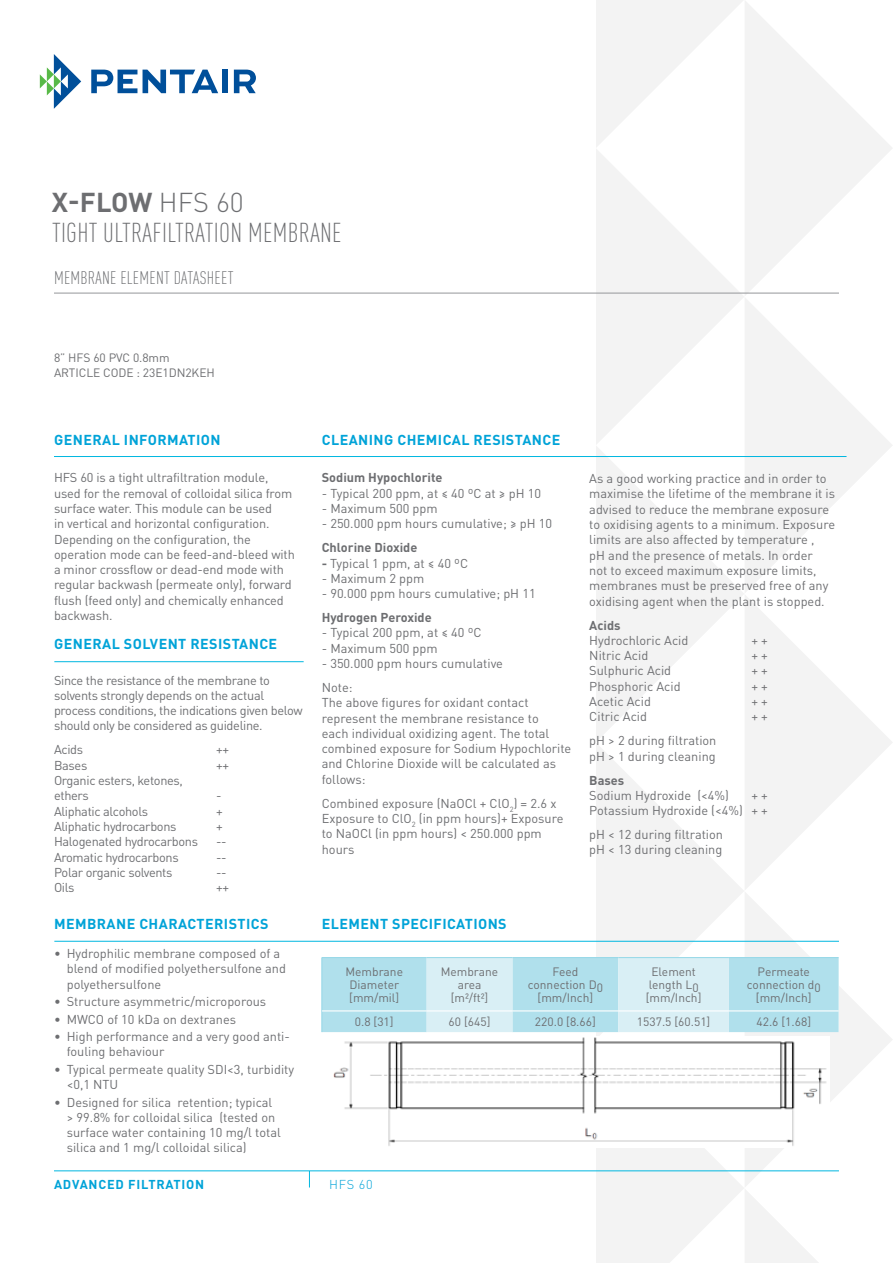
<style>
.page{position:relative;width:893px;height:1263px;background:#fff}
.page>*{position:absolute;margin:0;border:0;box-sizing:border-box;transform-origin:0 0}
.t1{font:300 condensed 27px "DIN Pro";letter-spacing:.01em;color:#6d6e71}
.t2{font:700 27px "DIN Pro";color:#6d6e71}
.t3{font:300 condensed 18px "DIN Pro";letter-spacing:.01em;color:#6d6e71}
.t4{font:700 14.25px "DIN Pro";letter-spacing:.03em;color:#00a3d8}
.t5{font:12.75px/15.3px "DIN Pro";color:#6d6e71}
.t6{font:12.75px/15.3px "DIN Pro";letter-spacing:-.025em;color:#6d6e71}
.t7{font:700 12.75px "DIN Pro";color:#6d6e71}
.t8{font:700 12.75px "DIN Pro";letter-spacing:.06em;color:#00a3d8}
.t9{font:300 12.75px "DIN Pro";color:#00a3d8}
.t10{font:12px/12.8px "DIN Pro";color:#6d6e71;text-align:center}
.s1{font-weight:300}
.s2{font-weight:700}
</style>
<div class="page">
<svg style="left:596px;top:0;width:296px;height:148px"></svg>
<svg style="left:596px;top:148px;width:296px;height:297px"></svg>
<svg style="left:596px;top:445px;width:296px;height:297px;fill:#f6f6f6"></svg>
<svg style="left:596px;top:742px;width:296px;height:430px"></svg>
<svg style="left:596px;top:1039px;width:237px;height:224px;fill:#f3f3f3"></svg>
<hr style="left:54px;top:1170px;width:785px;height:1px;background:#00b7e0">
<svg style="left:309px;top:1171px;width:1px;height:16px"></svg>
<svg style="left:40px;top:54px;width:41px;height:55px"></svg>
<svg style="left:91px;top:70px;width:46px;height:23px"></svg>
<svg style="left:143px;top:70px;width:75px;height:23px"></svg>
<div style="left:222px;top:70px;width:6px;height:23px;background:#004f9a"></div>
<svg style="left:234px;top:70px;width:22px;height:23px"></svg>
<img style="left:333px;top:1036px;width:497px;height:112px">
<hr style="left:54px;top:293px;width:785px;height:1px;background:#95979a">
<hr style="left:54px;top:456px;width:792px;height:1px;background:#00b7e0">
<svg style="left:322px;top:957px;width:517px;height:75px;background:#bfe5ef"></svg>
<hr style="left:322px;top:1010px;width:105px;height:1px;background:#fff">
<hr style="left:427px;top:1010px;width:85px;height:1px;background:#fff">
<hr style="left:512px;top:1010px;width:106px;height:1px;background:#fff">
<hr style="left:618px;top:1010px;width:111px;height:1px;background:#fff">
<hr style="left:729px;top:1010px;width:110px;height:1px;background:#fff">
<hr style="left:54px;top:941px;width:785px;height:1px;background:#00b7e0">
<hr style="left:54px;top:661px;width:250px;height:1px;background:#00b7e0">
<h1 class="t2" style="left:52px;top:180px;width:193px">X-FLOW <span class="s1">HFS 60</span></h1>
<h1 class="t1" style="left:52px;top:214px;width:291px">TIGHT ULTRAFILTRATION MEMBRANE</h1>
<h2 class="t3" style="left:54px;top:265px;width:181px">MEMBRANE ELEMENT DATASHEET</h2>
<p class="t10" style="left:54px;top:349px;width:162px;line-height:15px;text-align:left">8” HFS 60 PVC 0.8mm<br>ARTICLE CODE : 23E1DN2KEH</p>
<p class="t4" style="left:54px;top:428px;width:168px">GENERAL INFORMATION</p>
<p class="t5" style="left:54px;top:469px;width:242px">HFS 60 is a tight ultrafiltration module, used for the removal of colloidal silica from surface water. This module can be used<br>in vertical and horizontal configuration.<br>Depending on the configuration, the operation mode can be feed-and-bleed with a minor crossflow or dead-end mode with regular backwash (permeate only), forward flush (feed only) and chemically enhanced backwash.</p>
<p class="t4" style="left:54px;top:632px;width:225px">GENERAL SOLVENT RESISTANCE</p>
<p class="t6" style="left:54px;top:671px;width:250px">Since the resistance of the membrane to solvents strongly depends on the actual process conditions, the indications given below should only be considered as guideline.</p>
<p class="t5" style="left:54px;top:741px;width:31px">Acids</p>
<p class="t5" style="left:216px;top:741px;width:14px">++</p>
<p class="t5" style="left:54px;top:756px;width:35px">Bases</p>
<p class="t5" style="left:216px;top:756px;width:14px">++</p>
<p class="t6" style="left:54px;top:771px;width:130px">Organic esters, ketones, ethers</p>
<p class="t5" style="left:216px;top:787px;width:7px">-</p>
<p class="t6" style="left:54px;top:802px;width:96px">Aliphatic alcohols</p>
<p class="t5" style="left:216px;top:802px;width:8px">+</p>
<p class="t6" style="left:54px;top:817px;width:124px">Aliphatic hydrocarbons</p>
<p class="t5" style="left:216px;top:817px;width:8px">+</p>
<p class="t6" style="left:54px;top:833px;width:146px">Halogenated hydrocarbons</p>
<p class="t5" style="left:216px;top:833px;width:12px">--</p>
<p class="t6" style="left:54px;top:848px;width:126px">Aromatic hydrocarbons</p>
<p class="t5" style="left:216px;top:848px;width:12px">--</p>
<p class="t6" style="left:54px;top:863px;width:120px">Polar organic solvents</p>
<p class="t5" style="left:216px;top:863px;width:12px">--</p>
<p class="t5" style="left:54px;top:878px;width:22px">Oils</p>
<p class="t5" style="left:216px;top:878px;width:14px">++</p>
<p class="t4" style="left:322px;top:428px;width:19px">CLEANIN</p>
<p class="t4" style="left:384px;top:428px;width:178px">G CH EMICAL RESISTANCE</p>
<p class="t7" style="left:322px;top:467px;width:122px">SODIUM HYPOCHLORITE</p>
<p class="t5" style="left:322px;top:484px;width:221px">- Typical 200 ppm, at ≤ 40 ºC at ≥ pH 10</p>
<p class="t5" style="left:322px;top:499px;width:117px">- Maximum 500 ppm</p>
<p class="t5" style="left:322px;top:515px;width:232px">- 250.000 ppm hours cumulative; ≥ pH 10</p>
<p class="t7" style="left:322px;top:537px;width:97px">CHLORINE DIOXIDE</p>
<p class="t5" style="left:322px;top:554px;width:148px"><span class="s2">-</span> Typical 1 ppm, at ≤ 40 ºC</p>
<p class="t5" style="left:322px;top:569px;width:104px">- Maximum 2 ppm</p>
<p class="t5" style="left:322px;top:585px;width:215px">- 90.000 ppm hours cumulative; pH 11</p>
<p class="t7" style="left:322px;top:607px;width:112px">HYDROGEN PEROXIDE</p>
<p class="t5" style="left:322px;top:624px;width:161px">- Typical 200 ppm, at ≤ 40 ºC</p>
<p class="t5" style="left:322px;top:639px;width:117px">- Maximum 500 ppm</p>
<p class="t5" style="left:322px;top:650px;width:183px;line-height:24px">- 350.000 ppm hours cumulative<br>Note:</p>
<p class="t5" style="left:322px;top:694px;width:251px">The above figures for oxidant contact represent the membrane resistance to<br>each individual oxidizing agent. The total combined exposure for Sodium Hypochlorite and Chlorine Dioxide will be calculated as follows:</p>
<p class="t5" style="left:322px;top:794px;width:243px">Combined exposure (NaOCl + ClO<sub>2</sub>) = 2.6 x<br>Exposure to ClO<sub>2</sub> (in ppm hours)+ Exposure to NaOCl (in ppm hours) &lt; 250.000 ppm hours</p>
<p class="t4" style="left:54px;top:912px;width:206px">M EMBRANE CHARACTERISTICS</p>
<p class="t4" style="left:322px;top:912px;width:185px">ELEMENT SPECIFICATIONS</p>
<p class="t5" style="left:589px;top:470px;width:247px">As a good working practice and in order to maximise the lifetime of the membrane it is advised to reduce the membrane exposure to oxidising agents to a minimum. Exposure limits are also affected by temperature ,<br>pH and the presence of metals. In order<br>not to exceed maximum exposure limits, membranes must be preserved free of any oxidising agent when the plant is stopped.</p>
<p class="t7" style="left:589px;top:614px;width:33px">ACIDS</p>
<p class="t5" style="left:589px;top:631px;width:101px">Hydrochloric Acid</p>
<p class="t5" style="left:751px;top:631px;width:18px">+ +</p>
<p class="t5" style="left:589px;top:647px;width:60px">Nitric Acid</p>
<p class="t5" style="left:751px;top:647px;width:18px">+ +</p>
<p class="t5" style="left:589px;top:662px;width:83px">Sulphuric Acid</p>
<p class="t5" style="left:751px;top:662px;width:18px">+ +</p>
<p class="t5" style="left:589px;top:677px;width:93px">Phosphoric Acid</p>
<p class="t5" style="left:751px;top:677px;width:18px">+ +</p>
<p class="t5" style="left:589px;top:692px;width:63px">Acetic Acid</p>
<p class="t5" style="left:751px;top:692px;width:18px">+ +</p>
<p class="t5" style="left:589px;top:708px;width:59px">Citric Acid</p>
<p class="t5" style="left:751px;top:708px;width:18px">+ +</p>
<p class="t5" style="left:589px;top:732px;width:129px">pH &gt; 2 during filtration pH &gt; 1 during cleaning</p>
<p class="t7" style="left:589px;top:769px;width:36px">BASES</p>
<p class="t5" style="left:589px;top:786px;width:141px">Sodium Hydroxide (&lt;4%)</p>
<p class="t5" style="left:589px;top:786px;width:180px;text-align:right">+ +<br>Potassium Hydroxide (&lt;4%) + +</p>
<p class="t5" style="left:589px;top:825px;width:135px">pH &lt; 12 during filtration pH &lt; 13 during cleaning</p>
<p class="t5" style="left:67px;top:945px;width:221px;text-indent:-13px">• Hydrophilic membrane composed of a blend of modified polyethersulfone and polyethersulfone</p>
<p class="t5" style="left:54px;top:993px;width:214px">• Structure asymmetric/microporous</p>
<p class="t5" style="left:54px;top:1010px;width:184px">• MWCO of 10 kDa on dextranes</p>
<p class="t5" style="left:67px;top:1027px;width:225px;text-indent:-13px">• High performance and a very good anti&shy;fouling behaviour</p>
<p class="t5" style="left:67px;top:1060px;width:229px;text-indent:-13px">• Typical permeate quality SDI&lt;3, turbidity &lt;0,1 NTU</p>
<p class="t5" style="left:67px;top:1093px;width:216px;text-indent:-13px">• Designed for silica retention; typical &gt; 99.8% for colloidal silica (tested on surface water containing 10 mg/l total silica and 1 mg/l colloidal silica)</p>
<p class="t10" style="left:345px;top:964px;width:59px">Membrane<br>Diameter [mm/mil]</p>
<p class="t10" style="left:441px;top:964px;width:59px">Membrane area [m²/ft²]</p>
<p class="t10" style="left:528px;top:964px;width:77px">Feed connection D0 [mm/Inch]</p>
<p class="t10" style="left:646px;top:964px;width:57px">Element length L0 [mm/Inch]</p>
<p class="t10" style="left:747px;top:964px;width:75px">Permeate connection d0 [mm/Inch]</p>
<p class="t10" style="left:355px;top:1014px;width:40px">0.8 [31]</p>
<p class="t10" style="left:449px;top:1014px;width:43px">60 [645]</p>
<p class="t10" style="left:535px;top:1014px;width:62px">220.0 [8.66]</p>
<p class="t10" style="left:637px;top:1014px;width:75px">1537.5 [60.51]</p>
<p class="t10" style="left:756px;top:1014px;width:56px">42.6 [1.68]</p>
<p class="t8" style="left:54px;top:1174px;width:152px">ADVANCED FILTRATION</p>
<p class="t9" style="left:329px;top:1174px;width:45px">HFS 60</p>
</div>
